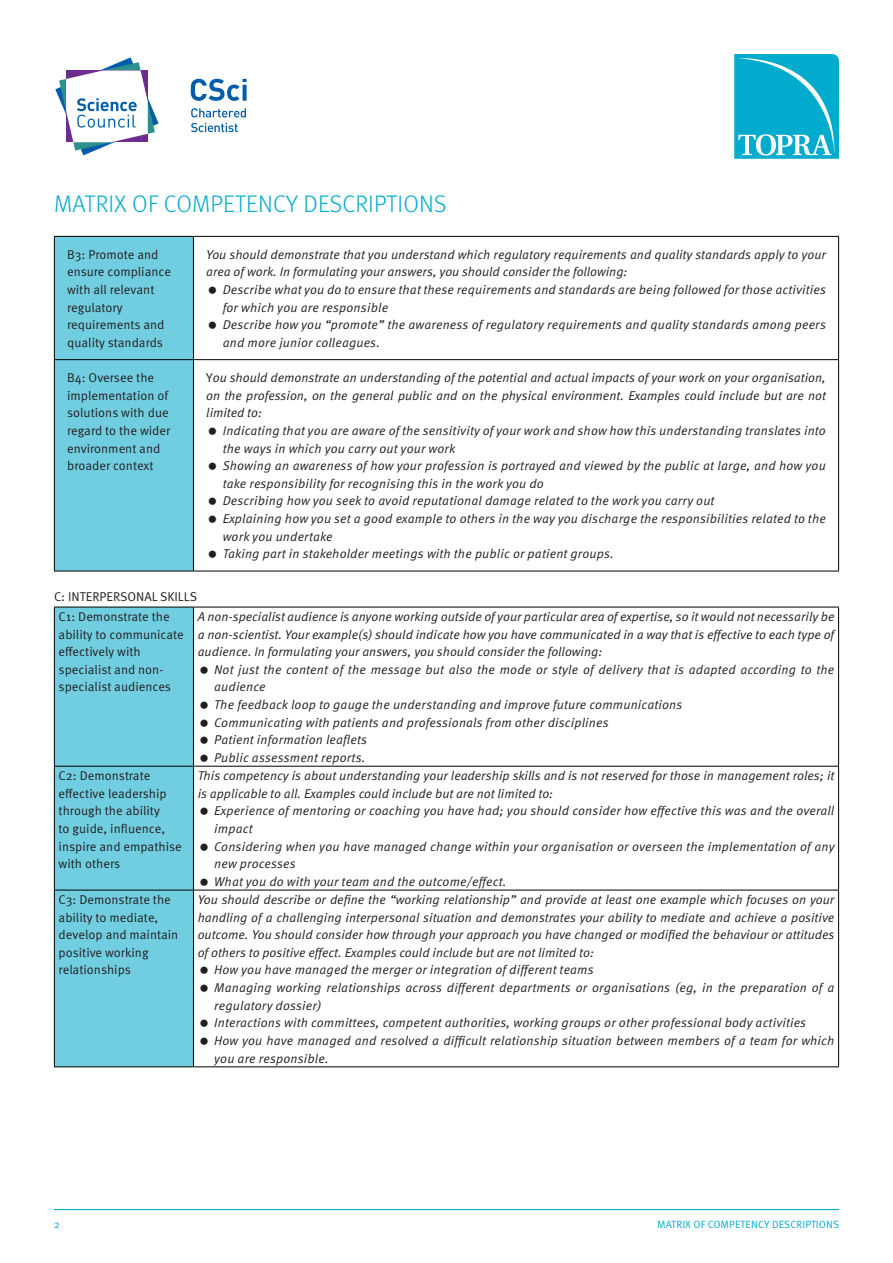
<style>
.page{position:relative;width:893px;height:1263px;background:#fff}
.page>*{position:absolute;margin:0;border:0;box-sizing:border-box;transform-origin:0 0}
.Body_Copy_No_Indent{font:300 24px "Meta OT";letter-spacing:.01em;color:#00abcd}
.Body_Copy_No_Indent-2{font:12.75px/17.7px "Meta OT Norm Ita";letter-spacing:.015em;color:#231f20}
.Body_Copy_No_Indent-3{font:12.75px/17.7px "Meta OT Norm";color:#231f20}
.t1{font:10.5px "Meta OT Norm";letter-spacing:.01em;color:#00abcd}
.s1{font-family:"Meta OT Norm"}
</style>
<div class="page">
<hr style="left:54px;top:1209px;width:785px;height:1px;background:#00abcd">
<svg style="left:734px;top:54px;width:105px;height:105px;background:#1db4d2"></svg>
<svg style="left:191px;top:79px;width:56px;height:22px"></svg>
<svg style="left:191px;top:108px;width:55px;height:9px"></svg>
<svg style="left:191px;top:123px;width:47px;height:9px"></svg>
<svg style="left:55px;top:57px;width:104px;height:99px"></svg>
<div style="left:55px;top:237px;width:138px;height:334px;background:#71cee1"></div>
<hr style="left:54px;top:236px;width:139px;height:1px;background:#000">
<hr style="left:193px;top:236px;width:646px;height:1px;background:#000">
<hr style="left:54px;top:359px;width:139px;height:1px;background:#000">
<hr style="left:193px;top:359px;width:646px;height:1px;background:#000">
<hr style="left:54px;top:571px;width:139px;height:1px;background:#000">
<hr style="left:193px;top:571px;width:646px;height:1px;background:#000">
<hr style="left:54px;top:237px;width:1px;height:122px;background:#000">
<hr style="left:54px;top:360px;width:1px;height:211px;background:#000">
<hr style="left:193px;top:237px;width:1px;height:122px;background:#000">
<hr style="left:838px;top:237px;width:1px;height:122px;background:#000">
<hr style="left:193px;top:360px;width:1px;height:211px;background:#000">
<hr style="left:838px;top:360px;width:1px;height:211px;background:#000">
<div style="left:55px;top:608px;width:138px;height:458px;background:#71cee1"></div>
<hr style="left:54px;top:607px;width:139px;height:1px;background:#000">
<hr style="left:193px;top:607px;width:646px;height:1px;background:#000">
<hr style="left:54px;top:766px;width:139px;height:1px;background:#000">
<hr style="left:193px;top:766px;width:646px;height:1px;background:#000">
<hr style="left:54px;top:890px;width:139px;height:1px;background:#000">
<hr style="left:193px;top:890px;width:646px;height:1px;background:#000">
<hr style="left:54px;top:1066px;width:139px;height:1px;background:#000">
<hr style="left:193px;top:1066px;width:646px;height:1px;background:#000">
<hr style="left:54px;top:607px;width:1px;height:159px;background:#000">
<hr style="left:54px;top:766px;width:1px;height:124px;background:#000">
<hr style="left:54px;top:890px;width:1px;height:176px;background:#000">
<hr style="left:193px;top:607px;width:1px;height:159px;background:#000">
<hr style="left:838px;top:607px;width:1px;height:159px;background:#000">
<hr style="left:193px;top:766px;width:1px;height:124px;background:#000">
<hr style="left:838px;top:766px;width:1px;height:124px;background:#000">
<hr style="left:193px;top:890px;width:1px;height:176px;background:#000">
<hr style="left:838px;top:890px;width:1px;height:176px;background:#000">
<p class="Body_Copy_No_Indent" style="left:54px;top:189px;width:394px">MATRIX OF COMPETENCY DESCRIPTIONS</p>
<p class="Body_Copy_No_Indent-3" style="left:67px;top:246px;width:105px">B3: Promote and ensure compliance with all relevant regulatory requirements and quality standards</p>
<p class="Body_Copy_No_Indent-2" style="left:206px;top:246px;width:621px">You should demonstrate that you understand which regulatory requirements and quality standards apply to your area of work. In formulating your answers, you should consider the following:</p>
<p class="Body_Copy_No_Indent-2" style="left:223px;top:281px;width:605px">Describe what you do to ensure that these requirements and standards are being followed for those activities for which you are responsible</p>
<p class="Body_Copy_No_Indent-2" style="left:223px;top:316px;width:605px">Describe how you “promote” the awareness of regulatory requirements and quality standards among peers and more junior colleagues.</p>
<p class="Body_Copy_No_Indent-3" style="left:67px;top:369px;width:105px">B4: Oversee the implementation of solutions with due regard to the wider environment and broader context</p>
<p class="Body_Copy_No_Indent-2" style="left:206px;top:369px;width:621px;text-align:justify"><span class="s1">Y</span>ou should demonstrate an understanding of the potential and actual impacts of your work on your organisation, on the profession, on the general public and on the physical environment. Examples could include but are not limited to:</p>
<p class="Body_Copy_No_Indent-2" style="left:223px;top:422px;width:605px">Indicating that you are aware of the sensitivity of your work and show how this understanding translates into the ways in which you carry out your work</p>
<p class="Body_Copy_No_Indent-2" style="left:223px;top:457px;width:605px">Showing an awareness of how your profession is portrayed and viewed by the public at large, and how you take responsibility for recognising this in the work you do</p>
<p class="Body_Copy_No_Indent-2" style="left:223px;top:492px;width:493px">Describing how you seek to avoid reputational damage related to the work you carry out</p>
<p class="Body_Copy_No_Indent-2" style="left:223px;top:510px;width:605px">Explaining how you set a good example to others in the way you discharge the responsibilities related to the work you undertake</p>
<p class="Body_Copy_No_Indent-2" style="left:223px;top:545px;width:393px">Taking part in stakeholder meetings with the public or patient groups.</p>
<p class="Body_Copy_No_Indent-3" style="left:54px;top:588px;width:145px">C: INTERPERSONAL SKILLS</p>
<p class="Body_Copy_No_Indent-3" style="left:59px;top:608px;width:127px">C1: Demonstrate the ability to communicate effectively with specialist and non&shy;specialist audiences</p>
<p class="Body_Copy_No_Indent-2" style="left:198px;top:608px;width:638px;text-align:justify">A non-specialist audience is anyone working outside of your particular area of expertise, so it would not necessarily be a non-scientist. Your example(s) should indicate how you have communicated in a way that is effective to each type of audience. In formulating your answers, you should consider the following:</p>
<p class="Body_Copy_No_Indent-2" style="left:214px;top:661px;width:622px">Not just the content of the message but also the mode or style of delivery that is adapted according to the audience</p>
<p class="Body_Copy_No_Indent-2" style="left:214px;top:696px;width:470px">The feedback loop to gauge the understanding and improve future communications</p>
<p class="Body_Copy_No_Indent-2" style="left:214px;top:714px;width:396px">Communicating with patients and professionals from other disciplines</p>
<p class="Body_Copy_No_Indent-2" style="left:214px;top:731px;width:155px">Patient information leaflets</p>
<p class="Body_Copy_No_Indent-2" style="left:214px;top:749px;width:153px">Public assessment reports.</p>
<p class="Body_Copy_No_Indent-3" style="left:59px;top:767px;width:125px">C2: Demonstrate effective leadership through the ability<br>to guide, influence, inspire and empathise with others</p>
<p class="Body_Copy_No_Indent-2" style="left:198px;top:767px;width:638px">This competency is about understanding your leadership skills and is not reserved for those in management roles; it is applicable to all. Examples could include but are not limited to:</p>
<p class="Body_Copy_No_Indent-2" style="left:214px;top:802px;width:622px">Experience of mentoring or coaching you have had; you should consider how effective this was and the overall impact</p>
<p class="Body_Copy_No_Indent-2" style="left:214px;top:837px;width:622px">Considering when you have managed change within your organisation or overseen the implementation of any new processes</p>
<p class="Body_Copy_No_Indent-2" style="left:214px;top:873px;width:294px">What you do with your team and the outcome/effect.</p>
<p class="Body_Copy_No_Indent-3" style="left:59px;top:891px;width:121px">C3: Demonstrate the ability to mediate, develop and maintain positive working relationships</p>
<p class="Body_Copy_No_Indent-2" style="left:198px;top:891px;width:638px;text-align:justify">You should describe or define the “working relationship” and provide at least one example which focuses on your handling of a challenging interpersonal situation and demonstrates your ability to mediate and achieve a positive outcome. You should consider how through your approach you have changed or modified the behaviour or attitudes of others to positive effect. Examples could include but are not limited to:</p>
<p class="Body_Copy_No_Indent-2" style="left:214px;top:961px;width:381px">How you have managed the merger or integration of different teams</p>
<p class="Body_Copy_No_Indent-2" style="left:214px;top:979px;width:622px">Managing working relationships across different departments or organisations (eg, in the preparation of a regulatory dossier)</p>
<p class="Body_Copy_No_Indent-2" style="left:214px;top:1014px;width:593px">Interactions with committees, competent authorities, working groups or other professional body activities</p>
<p class="Body_Copy_No_Indent-2" style="left:214px;top:1032px;width:622px">How you have managed and resolved a difficult relationship situation between members of a team for which you are responsible.</p>
<p class="t1" style="left:54px;top:1218px;width:7px">2</p>
<p class="t1" style="left:657px;top:1218px;width:183px">MATRIX OF COMPETENCY DESCRIPTIONS</p>
</div>
